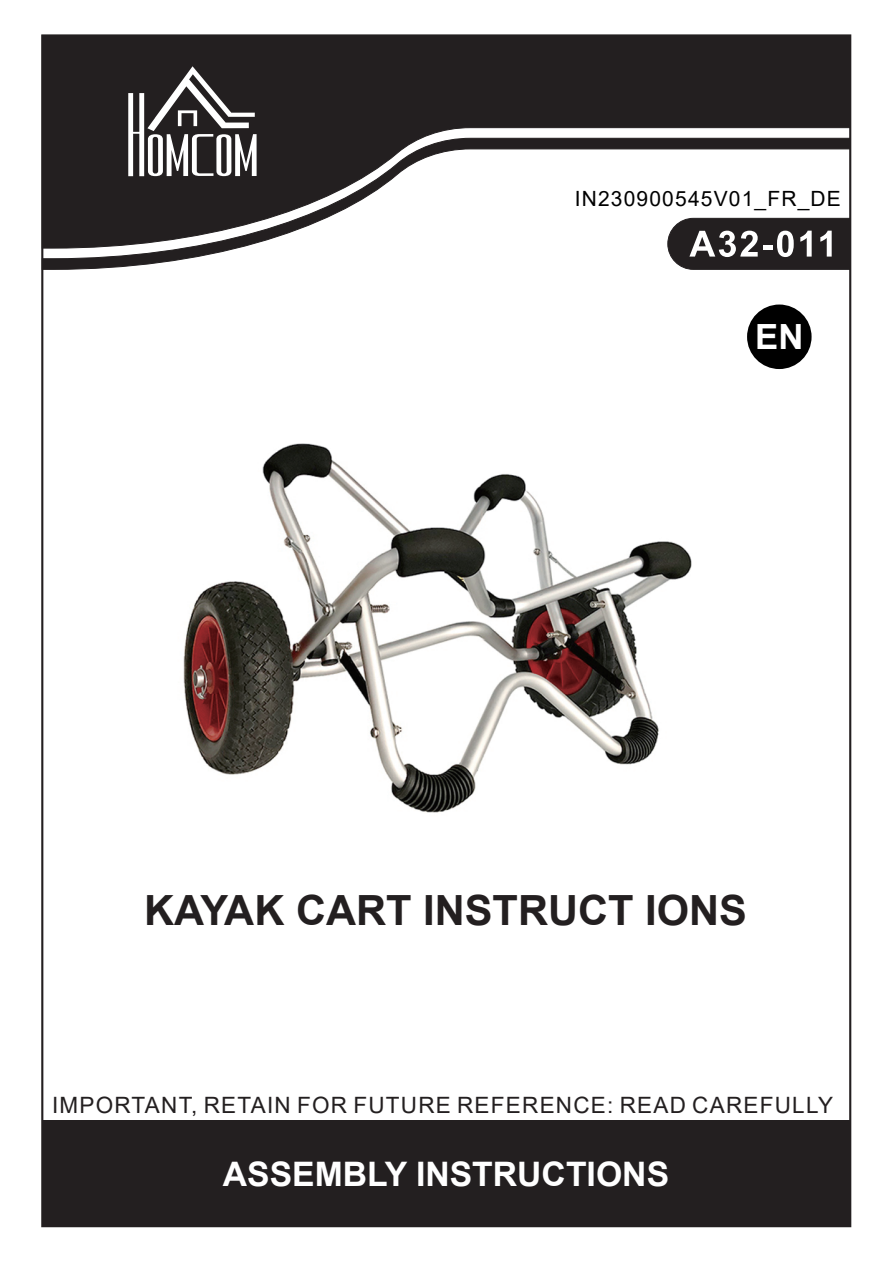
<style>
.page{position:relative;width:893px;height:1263px;background:#fff}
.page>*{position:absolute;margin:0;border:0;box-sizing:border-box;transform-origin:0 0}
.t1{font:700 41.7px "Arial";color:#231f20}
.t2{font:700 34.8px "Arial";color:#fff}
.t3{font:700 33.75px "Arial";color:#fff}
.t4{font:22.5px "Arial";letter-spacing:.055em;color:#231f20}
.t5{font:21px "Arial";letter-spacing:.055em;color:#000}
</style>
<div class="page">
<div style="left:41px;top:35px;width:810px;height:102px;background:#231f20"></div>
<svg style="left:41px;top:137px;width:810px;height:133px"></svg>
<svg style="left:128px;top:66px;width:129px;height:110px"></svg>
<img style="left:183px;top:443px;width:509px;height:370px">
<div style="left:747px;top:305px;width:65px;height:64px;background:#000;border-radius:50%"></div>
<div style="left:42px;top:1120px;width:808px;height:106px;background:#231f20"></div>
<p class="t5" style="left:575px;top:184px;width:268px">IN230900545V01_FR_DE</p>
<h2 class="t2" style="left:755px;top:312px;width:50px">EN</h2>
<h1 class="t1" style="left:144px;top:881px;width:604px">KAYAK CART INSTRUCT IONS</h1>
<p class="t4" style="left:52px;top:1090px;width:783px">IMPORTANT, RETAIN FOR FUTURE REFERENCE: READ CAREFULLY</p>
<h3 class="t3" style="left:223px;top:1150px;width:448px">ASSEMBLY INSTRUCTIONS</h3>
</div>
